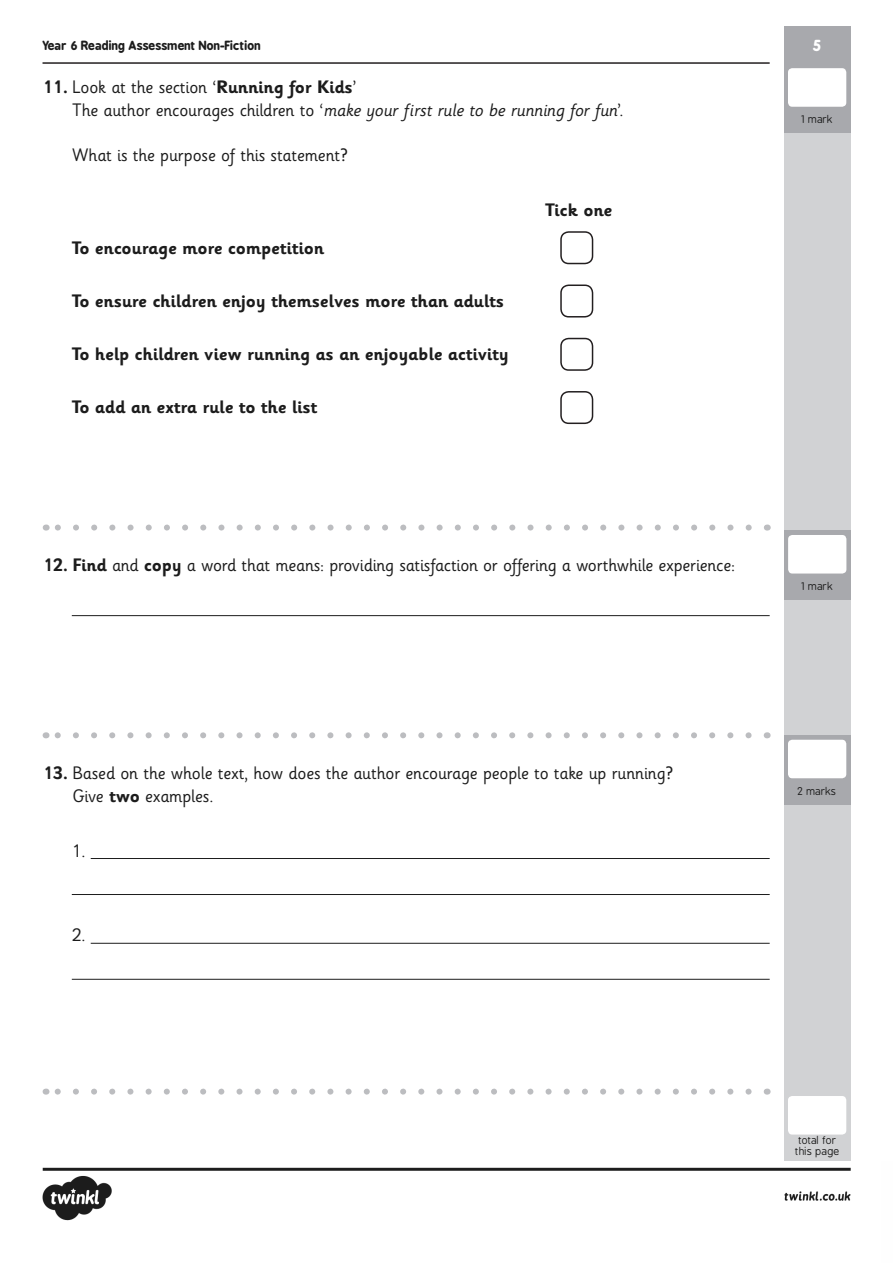
<style>
.page{position:relative;width:893px;height:1263px;background:#fff}
.page>*{position:absolute;margin:0;border:0;box-sizing:border-box;transform-origin:0 0}
.t1{font:18px/22.5px "Sassoon Infant Rg";letter-spacing:-.01em;color:#1c1c1c}
.t2{font:700 18px "Sassoon Infant Rg";letter-spacing:-.01em;color:#1c1c1c}
.Marks{font:700 15px "B Preplay";color:#fff}
.t3{font:700 12px "B Preplay";color:#1c1c1c}
.Marks-2{font:10.5px "B Preplay";color:#1c1c1c}
.Marks-3{font:10.5px "B Preplay";letter-spacing:-.025em;color:#1c1c1c}
.s1{font-weight:700}
.s2{font-style:italic}
</style>
<div class="page">
<div style="left:784px;top:41px;width:66px;height:1120px;background:#d1d2d4"></div>
<img style="left:42px;top:1167px;width:809px;height:54px">
<div style="left:784px;top:26px;width:66px;height:38px;background:#a8a9ad"></div>
<hr style="left:43px;top:62px;width:727px;height:2px;background:#231f20">
<div style="left:788px;top:1096px;width:58px;height:38px;background:#fff;border-radius:4px"></div>
<svg style="left:55px;top:1088px;width:694px;height:6px"></svg>
<hr style="left:72px;top:615px;width:698px;height:1px;background:#1c1c1c">
<div style="left:784px;top:531px;width:66px;height:69px;background:#a8a9ad"></div>
<div style="left:788px;top:535px;width:58px;height:38px;background:#fff;border-radius:4px"></div>
<svg style="left:55px;top:524px;width:694px;height:6px"></svg>
<div style="left:784px;top:64px;width:66px;height:69px;background:#a8a9ad"></div>
<div style="left:788px;top:68px;width:58px;height:39px;background:#fff;border-radius:4px"></div>
<div style="left:560px;top:231px;width:33px;height:33px;border:2px solid #231f20;border-radius:8px"></div>
<div style="left:560px;top:284px;width:33px;height:33px;border:2px solid #231f20;border-radius:8px"></div>
<div style="left:560px;top:338px;width:33px;height:33px;border:2px solid #231f20;border-radius:8px"></div>
<div style="left:560px;top:391px;width:33px;height:33px;border:2px solid #231f20;border-radius:8px"></div>
<div style="left:784px;top:735px;width:66px;height:70px;background:#a8a9ad"></div>
<div style="left:788px;top:740px;width:58px;height:38px;background:#fff;border-radius:4px"></div>
<svg style="left:55px;top:732px;width:694px;height:6px"></svg>
<hr style="left:91px;top:858px;width:679px;height:1px;background:#1c1c1c">
<hr style="left:72px;top:894px;width:698px;height:1px;background:#1c1c1c">
<hr style="left:91px;top:943px;width:679px;height:1px;background:#1c1c1c">
<hr style="left:72px;top:979px;width:698px;height:1px;background:#1c1c1c">
<p class="t3" style="left:43px;top:38px;width:220px">Year 6 Reading Assessment Non-Fiction</p>
<p class="Marks" style="left:813px;top:36px;width:10px">5</p>
<p class="t1" style="left:72px;top:77px;width:553px;text-indent:-29px"><span class="s1">11.</span> Look at the section ‘<span class="s1">Running for Kids</span>’<br>The author encourages children to ‘<span class="s2">make your first rule to be running for fun</span>’.</p>
<p class="t1" style="left:72px;top:144px;width:277px">What is the purpose of this statement?</p>
<p class="t2" style="left:72px;top:237px;width:254px">To encourage more competition</p>
<p class="t2" style="left:72px;top:291px;width:434px">To ensure children enjoy themselves more than adults</p>
<p class="t2" style="left:72px;top:344px;width:439px">To help children view running as an enjoyable activity</p>
<p class="t2" style="left:72px;top:397px;width:247px">To add an extra rule to the list</p>
<p class="t2" style="left:545px;top:200px;width:69px">Tick one</p>
<p class="t1" style="left:44px;top:555px;width:693px"><span class="s1">12. Find</span> and <span class="s1">copy</span> a word that means: providing satisfaction or offering a worthwhile experience:</p>
<p class="Marks-2" style="left:801px;top:114px;width:33px">1 mark</p>
<p class="Marks-2" style="left:801px;top:581px;width:33px">1 mark</p>
<p class="t1" style="left:72px;top:762px;width:603px;text-indent:-29px"><span class="s1">13.</span> Based on the whole text, how does the author encourage people to take up running?<br>Give <span class="s1">two</span> examples.</p>
<p class="t1" style="left:72px;top:840px;width:15px">1.</p>
<p class="t1" style="left:72px;top:925px;width:15px">2.</p>
<p class="Marks-2" style="left:798px;top:785px;width:40px">2 marks</p>
<p class="Marks-3" style="left:799px;top:1135px;width:40px">total for</p>
<p class="Marks-2" style="left:795px;top:1145px;width:46px">this page</p>
</div>
